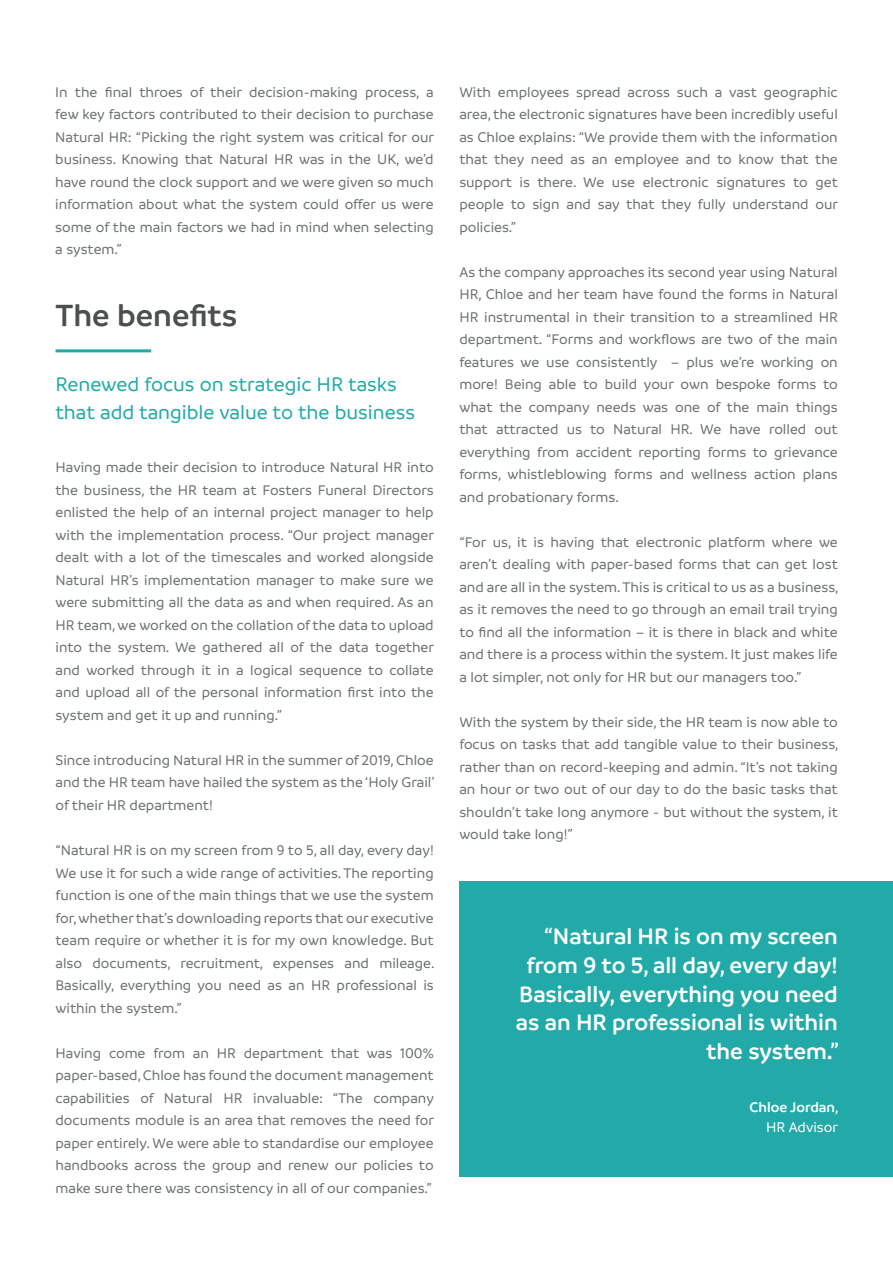
<style>
.page{position:relative;width:893px;height:1263px;background:#fff}
.page>*{position:absolute;margin:0;border:0;box-sizing:border-box;transform-origin:0 0}
.t1{font:600 33px "Branding";color:#4c4f50}
.Title_03{font:600 24px/28.8px "Branding";color:#fff;text-align:right}
.Introduction{font:500 21px/28.5px "Branding";color:#22aaa9}
.Body{font:500 15px/22.5px "Branding";color:#6c7172;text-align:justify}
.Body-2{font:600 15px "Branding";color:#fff}
.Body-3{font:500 15px "Branding";color:#fff}
</style>
<div class="page">
<hr style="left:56px;top:349px;width:95px;height:3px;background:#22aaa9">
<div style="left:459px;top:881px;width:434px;height:296px;background:#22aaa9"></div>
<p class="Body" style="left:55px;top:81px;width:380px">In the final throes of their decision-making process, a few key factors contributed to their decision to purchase Natural HR: “Picking the right system was critical for our business. Knowing that Natural HR was in the UK, we’d have round the clock support and we were given so much information about what the system could offer us were some of the main factors we had in mind when selecting a system.”</p>
<p class="t1" style="left:56px;top:297px;width:183px">The benefits</p>
<p class="Introduction" style="left:55px;top:370px;width:361px">Renewed focus on strategic HR tasks that add tangible value to the business</p>
<p class="Body" style="left:56px;top:456px;width:380px">Having made their decision to introduce Natural HR into the business, the HR team at Fosters Funeral Directors enlisted the help of an internal project manager to help with the implementation process. “Our project manager dealt with a lot of the timescales and worked alongside Natural HR’s implementation manager to make sure we were submitting all the data as and when required. As an HR team, we worked on the collation of the data to upload into the system. We gathered all of the data together and worked through it in a logical sequence to collate and upload all of the personal information first into the system and get it up and running.”</p>
<p class="Body" style="left:56px;top:749px;width:381px">Since introducing Natural HR in the summer of 2019, Chloe and the HR team have hailed the system as the ‘Holy Grail’ of their HR department!</p>
<p class="Body" style="left:56px;top:839px;width:381px">“Natural HR is on my screen from 9 to 5, all day, every day!<br>We use it for such a wide range of activities. The reporting function is one of the main things that we use the system for, whether that’s downloading reports that our executive team require or whether it is for my own knowledge. But also documents, recruitment, expenses and mileage.<br>Basically, everything you need as an HR professional is within the system.”</p>
<p class="Body" style="left:56px;top:1041px;width:380px">Having come from an HR department that was 100% paper-based, Chloe has found the document management capabilities of Natural HR invaluable: “The company documents module is an area that removes the need for paper entirely. We were able to standardise our employee handbooks across the group and renew our policies to make sure there was consistency in all of our companies.”</p>
<p class="Body" style="left:459px;top:81px;width:380px">With employees spread across such a vast geographic area, the electronic signatures have been incredibly useful as Chloe explains: “We provide them with the information that they need as an employee and to know that the support is there. We use electronic signatures to get people to sign and say that they fully understand our policies.”</p>
<p class="Body" style="left:459px;top:261px;width:380px">As the company approaches its second year using Natural HR, Chloe and her team have found the forms in Natural HR instrumental in their transition to a streamlined HR department. “Forms and workflows are two of the main features we use consistently – plus we’re working on more! Being able to build your own bespoke forms to what the company needs was one of the main things that attracted us to Natural HR. We have rolled out everything from accident reporting forms to grievance forms, whistleblowing forms and wellness action plans and probationary forms.</p>
<p class="Body" style="left:459px;top:531px;width:381px">“For us, it is having that electronic platform where we aren’t dealing with paper-based forms that can get lost and are all in the system. This is critical to us as a business, as it removes the need to go through an email trail trying to find all the information – it is there in black and white and there is a process within the system. It just makes life a lot simpler, not only for HR but our managers too.”</p>
<p class="Body" style="left:459px;top:711px;width:381px">With the system by their side, the HR team is now able to focus on tasks that add tangible value to their business, rather than on record-keeping and admin. “It’s not taking an hour or two out of our day to do the basic tasks that shouldn’t take long anymore - but without the system, it would take long!”</p>
<p class="Title_03" style="left:516px;top:922px;width:325px">“Natural HR is on my screen from 9 to 5, all day, every day!<br>Basically, everything you need as an HR professional is within the system.”</p>
<p class="Body-2" style="left:749px;top:1099px;width:90px">Chloe Jordan,</p>
<p class="Body-3" style="left:766px;top:1119px;width:73px">HR Advisor</p>
</div>
